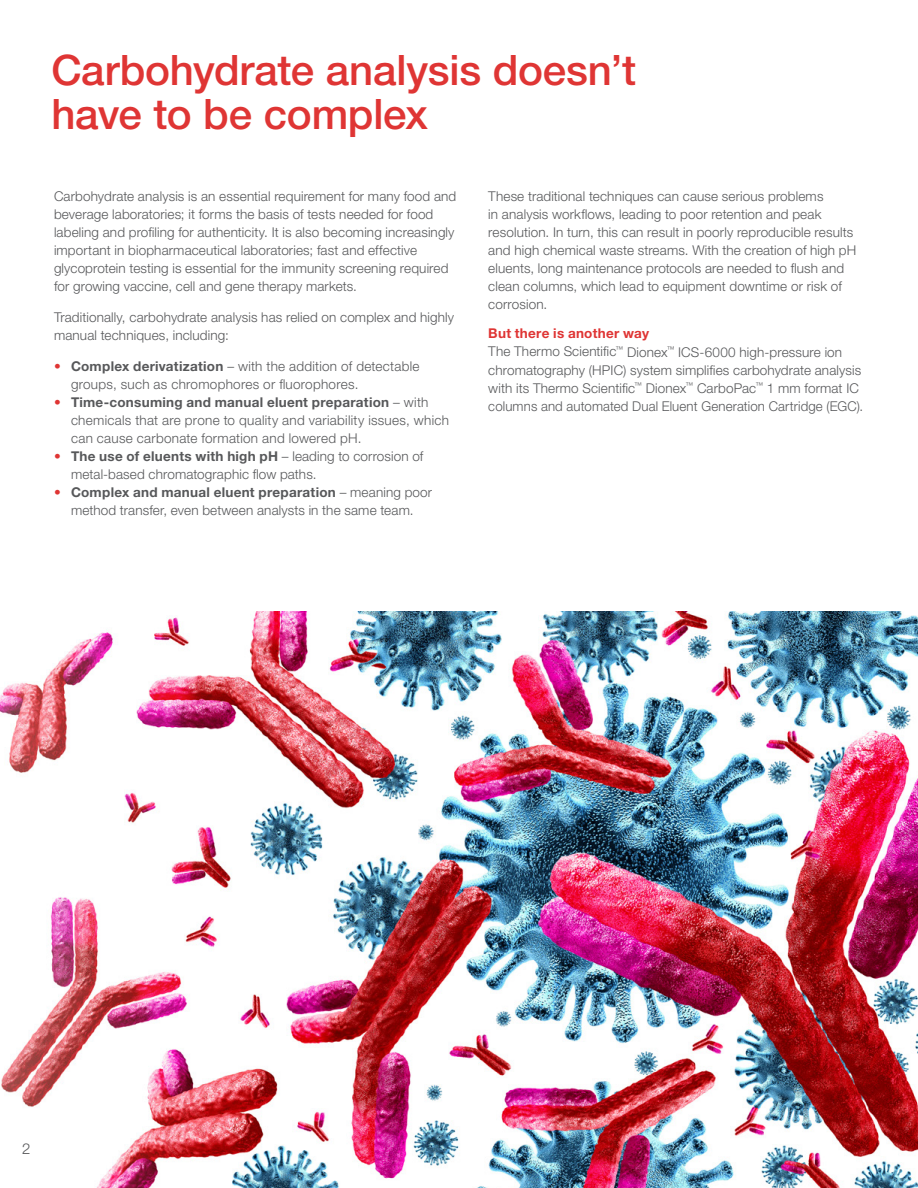
<style>
.page{position:relative;width:918px;height:1188px;background:#fff}
.page>*{position:absolute;margin:0;border:0;box-sizing:border-box;transform-origin:0 0}
.t1{font:500 42px/43.5px "Helvetica Neue LT Std";letter-spacing:-.005em;color:#df3534}
.t2{font:300 15px "Helvetica Neue LT Std";color:#57585a}
.t3{font:300 13.5px/18px "Helvetica Neue LT Std";letter-spacing:.01em;color:#57585a}
.s1{font-weight:700;color:#df3534}
.s2{font-weight:700}
</style>
<div class="page">
<img style="left:0;top:611px;width:918px;height:577px">
<h1 class="t1" style="left:51px;top:48px;width:586px">Carbohydrate analysis doesn’t have to be complex</h1>
<p class="t3" style="left:54px;top:187px;width:404px">Carbohydrate analysis is an essential requirement for many food and beverage laboratories; it forms the basis of tests needed for food labeling and profiling for authenticity. It is also becoming increasingly important in biopharmaceutical laboratories; fast and effective glycoprotein testing is essential for the immunity screening required for growing vaccine, cell and gene therapy markets.</p>
<p class="t3" style="left:54px;top:308px;width:402px">Traditionally, carbohydrate analysis has relied on complex and highly manual techniques, including:</p>
<p class="t3" style="left:71px;top:357px;width:350px;text-indent:-17px"><span class="s1">•</span> <span class="s2">Complex derivatization</span> – with the addition of detectable groups, such as chromophores or fluorophores.</p>
<p class="t3" style="left:71px;top:393px;width:380px;text-indent:-17px"><span class="s1">•</span> <span class="s2">Time-consuming and manual eluent preparation</span> – with chemicals that are prone to quality and variability issues, which can cause carbonate formation and lowered pH.</p>
<p class="t3" style="left:71px;top:447px;width:354px;text-indent:-17px"><span class="s1">•</span> <span class="s2">The use of eluents with high pH</span> – leading to corrosion of metal-based chromatographic flow paths.</p>
<p class="t3" style="left:54px;top:483px;width:380px;text-align:center"><span class="s1">•</span> <span class="s2">Complex and manual eluent preparation</span> – meaning poor method transfer, even between analysts in the same team.</p>
<p class="t3" style="left:488px;top:187px;width:370px">These traditional techniques can cause serious problems<br>in analysis workflows, leading to poor retention and peak resolution. In turn, this can result in poorly reproducible results and high chemical waste streams. With the creation of high pH eluents, long maintenance protocols are needed to flush and clean columns, which lead to equipment downtime or risk of corrosion.</p>
<p class="t3" style="left:488px;top:324px;width:376px"><span class="s1">But there is another way<br></span>The Thermo Scientific<sup>™</sup> Dionex<sup>™</sup> ICS-6000 high-pressure ion chromatography (HPIC) system simplifies carbohydrate analysis with its Thermo Scientific<sup>™</sup> Dionex<sup>™</sup> CarboPac<sup>™</sup> 1 mm format IC columns and automated Dual Eluent Generation Cartridge (EGC).</p>
<p class="t2" style="left:22px;top:1139px;width:10px">2</p>
</div>
